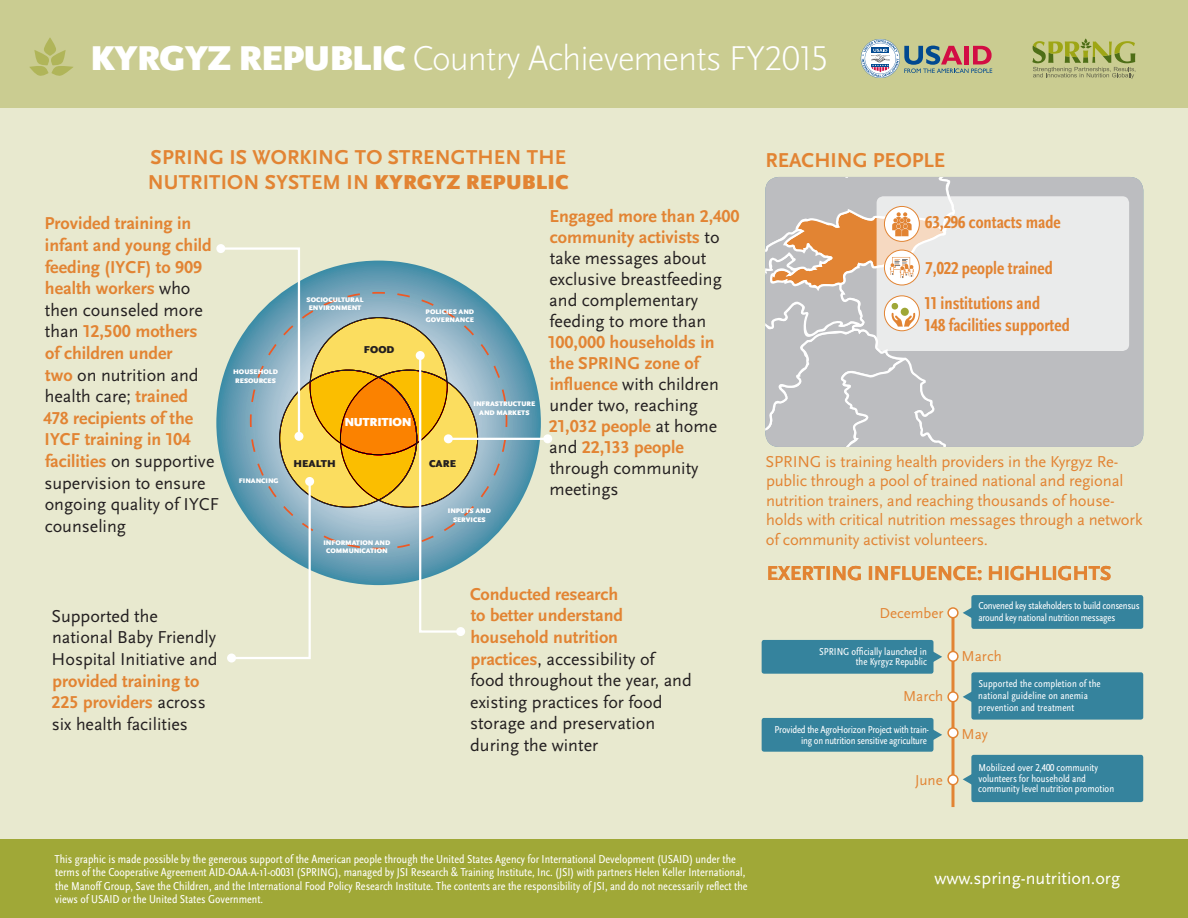
<style>
.page{position:relative;width:1188px;height:918px;background:#e8e9cf}
.page>*{position:absolute;margin:0;border:0;box-sizing:border-box;transform-origin:0 0}
.t1{font:300 36px "Scala Sans Pro";letter-spacing:-.025em;color:#fff}
.t2{font:700 21px/25.2px "Scala Sans Pro";letter-spacing:.01em;color:#e28433}
.t3{font:18px/21px "Scala Sans Pro";color:#231f20}
.t4{font:700 18px/21.6px "Scala Sans Pro";color:#e28433}
.t5{font:700 condensed 18px/21.6px "Scala Sans Pro";color:#e28433}
.t6{font:18px "Scala Sans Pro";color:#fff}
.t7{font:16.5px/19.5px "Scala Sans Pro";letter-spacing:-.01em;color:#e28433}
.t8{font:15px "Scala Sans Pro";color:#e28433}
.t9{font:900 12.15px "Scala Sans Pro";letter-spacing:-.02em;color:#fff}
.t10{font:condensed 12px/13.5px "Scala Sans Pro";color:#fff}
.t11{font:condensed 10.5px/10.5px "Scala Sans Pro";color:#fff}
.t12{font:condensed 10.5px/12px "Scala Sans Pro";letter-spacing:-.02em;color:#fff}
.t13{font:900 10.35px "Scala Sans Pro";letter-spacing:.01em;color:#231f20}
.t14{font:900 6.9px/8.4px "Scala Sans Pro";color:#fff;text-align:center}
.s1{font-weight:900}
.s2{font-weight:400;color:#231f20}
.s3{font-weight:700;color:#e28433}
</style>
<div class="page">
<hr style="left:951px;top:618px;width:3px;height:189px;background:#e28433">
<div style="left:0;top:0;width:1188px;height:108px;background:#cacc91"></div>
<svg style="left:44px;top:37px;width:12px;height:19px"></svg>
<svg style="left:29px;top:50px;width:44px;height:26px"></svg>
<svg style="left:1032px;top:38px;width:104px;height:41px"></svg>
<svg style="left:861px;top:39px;width:131px;height:39px"></svg>
<div style="left:0;top:839px;width:1188px;height:79px;background:#a0a837"></div>
<svg style="left:216px;top:261px;width:325px;height:324px;background:#5b98b0"></svg>
<div style="left:216px;top:244px;width:9px;height:9px;background:#fff;border-radius:50%"></div>
<div style="left:227px;top:654px;width:9px;height:9px;background:#fff;border-radius:50%"></div>
<svg style="left:219px;top:247px;width:289px;height:413px"></svg>
<div style="left:456px;top:627px;width:9px;height:9px;background:#fff;border-radius:50%"></div>
<div style="left:416px;top:351px;width:9px;height:9px;background:#fff;border-radius:50%"></div>
<hr style="left:448px;top:438px;width:100px;height:2px;background:#fff">
<div style="left:543px;top:434px;width:9px;height:9px;background:#fff;border-radius:50%"></div>
<div style="left:444px;top:434px;width:9px;height:9px;background:#fff;border-radius:50%"></div>
<svg style="left:765px;top:177px;width:378px;height:270px;background:#d1cdcb"></svg>
<div style="left:884px;top:296px;width:36px;height:35px;border:1px solid #e28433;border-radius:50%"></div>
<svg style="left:963px;top:692px;width:8px;height:10px"></svg>
<div style="left:971px;top:672px;width:172px;height:48px;background:#35839d;border-radius:2px"></div>
<svg style="left:963px;top:608px;width:8px;height:10px"></svg>
<div style="left:971px;top:595px;width:172px;height:34px;background:#35839d;border-radius:2px"></div>
<svg style="left:963px;top:774px;width:8px;height:10px"></svg>
<div style="left:971px;top:755px;width:172px;height:47px;background:#35839d;border-radius:2px"></div>
<svg style="left:934px;top:652px;width:8px;height:10px"></svg>
<div style="left:762px;top:640px;width:172px;height:34px;background:#35839d;border-radius:2px"></div>
<svg style="left:934px;top:730px;width:8px;height:10px"></svg>
<div style="left:762px;top:718px;width:172px;height:34px;background:#35839d;border-radius:2px"></div>
<div style="left:948px;top:651px;width:10px;height:10px;background:#fff;border-radius:50%"></div>
<div style="left:947px;top:651px;width:12px;height:11px;border:2px solid #e28433;border-radius:50%"></div>
<div style="left:948px;top:608px;width:10px;height:10px;background:#fff;border-radius:50%"></div>
<div style="left:947px;top:607px;width:12px;height:11px;border:2px solid #e28433;border-radius:50%"></div>
<div style="left:948px;top:692px;width:10px;height:10px;background:#fff;border-radius:50%"></div>
<div style="left:947px;top:691px;width:12px;height:11px;border:2px solid #e28433;border-radius:50%"></div>
<div style="left:948px;top:728px;width:10px;height:10px;background:#fff;border-radius:50%"></div>
<div style="left:947px;top:727px;width:12px;height:11px;border:2px solid #e28433;border-radius:50%"></div>
<div style="left:948px;top:775px;width:10px;height:10px;background:#fff;border-radius:50%"></div>
<div style="left:947px;top:774px;width:12px;height:11px;border:2px solid #e28433;border-radius:50%"></div>
<p class="t1" style="left:90px;top:38px;width:740px"><span class="s1">KYRGYZ REPUBLIC</span> Country Achievements FY2015</p>
<p class="t2" style="left:148px;top:145px;width:422px">SPRING IS WORKING TO STRENGTHEN THE<br>NUTRITION SYSTEM IN <span class="s1">KYRGYZ REPUBLIC</span></p>
<p class="t4" style="left:43px;top:213px;width:177px">Provided training in infant and young child feeding (IYCF) to 909 health workers <span class="s2">who then counseled more than</span> 12,500 mothers<br>of children under<br>two <span class="s2">on nutrition and health care;</span> trained<br>478 recipients of the<br>IYCF training in 104 facilities <span class="s2">on supportive supervision to ensure ongoing quality of IYCF counseling</span></p>
<p class="t14" style="left:233px;top:368px;width:46px">HOUSEHOLD<br>RESOURCES</p>
<p class="t14" style="left:239px;top:476px;width:41px">FINANCING</p>
<p class="t3" style="left:51px;top:605px;width:168px;line-height:21.6px">Supported the national Baby Friendly<br>Hospital Initiative and <span class="s3">provided training to<br>225 providers</span> across six health facilities</p>
<p class="t14" style="left:307px;top:296px;width:58px">SOCIOCULTURAL<br>ENVIRONMENT</p>
<p class="t13" style="left:364px;top:343px;width:32px">FOOD</p>
<p class="t14" style="left:426px;top:307px;width:50px;text-align:left">POLICIES AND<br>GOVERNANCE</p>
<p class="t9" style="left:344px;top:415px;width:69px">NUTRITION</p>
<p class="t14" style="left:474px;top:400px;width:63px">INFRASTRUCTURE<br>AND MARKETS</p>
<p class="t13" style="left:293px;top:458px;width:44px">HEALTH</p>
<p class="t13" style="left:429px;top:458px;width:29px">CARE</p>
<p class="t14" style="left:324px;top:539px;width:68px">INFORMATION AND<br>COMMUNICATION</p>
<p class="t14" style="left:448px;top:507px;width:45px">INPUTS AND<br>SERVICES</p>
<p class="t3" style="left:548px;top:206px;width:193px"><span class="s3">Engaged more than 2,400 community activists</span> to take messages about exclusive breastfeeding and complementary feeding to more than<br><span class="s3">100,000 households in the SPRING zone of influence</span> with children under two, reaching<br><span class="s3">21,032 people</span> at home and <span class="s3">22,133 people </span>through community meetings</p>
<p class="t3" style="left:470px;top:583px;width:223px;line-height:21.6px"><span class="s3">Conducted research<br>to better understand household nutrition practices</span>, accessibility of food throughout the year, and existing practices for food storage and preservation during the winter</p>
<p class="t2" style="left:766px;top:147px;width:181px">REACHING PEOPLE</p>
<p class="t5" style="left:925px;top:212px;width:137px">63,296 contacts made</p>
<p class="t5" style="left:926px;top:258px;width:129px">7,022 people trained</p>
<p class="t5" style="left:925px;top:293px;width:147px">11 institutions and<br>148 facilities supported</p>
<p class="t7" style="left:766px;top:451px;width:378px">SPRING is training health providers in the Kyrgyz Re&shy;public through a pool of trained national and regional nutrition trainers, and reaching thousands of house&shy;holds with critical nutrition messages through a network of community activist volunteers.</p>
<p class="t2" style="left:767px;top:561px;width:346px">EXERTING INFLUENCE: HIGHLIGHTS</p>
<p class="t8" style="left:879px;top:605px;width:66px">December</p>
<p class="t11" style="left:819px;top:646px;width:109px;text-align:right">SPRING officially launched in the Kyrgyz Republic</p>
<p class="t8" style="left:903px;top:688px;width:42px">March</p>
<p class="t12" style="left:775px;top:724px;width:156px;line-height:10.5px;text-align:right">Provided the AgroHorizon Project with train&shy;ing on nutrition sensitive agriculture</p>
<p class="t8" style="left:915px;top:772px;width:29px">June</p>
<p class="t12" style="left:978px;top:600px;width:163px">Convened key stakeholders to build consensus around key national nutrition messages</p>
<p class="t8" style="left:962px;top:647px;width:42px">March</p>
<p class="t11" style="left:978px;top:678px;width:124px;line-height:12px">Supported the completion of the national guideline on anemia prevention and treatment</p>
<p class="t8" style="left:962px;top:725px;width:28px">May</p>
<p class="t11" style="left:978px;top:763px;width:137px">Mobilized over 2,400 community volunteers for household and community level nutrition promotion</p>
<p class="t10" style="left:54px;top:852px;width:695px">This graphic is made possible by the generous support of the American people through the United States Agency for International Development (USAID) under the terms of the Cooperative Agreement AID-OAA-A-11-00031 (SPRING), managed by JSI Research &amp; Training Institute, Inc. (JSI) with partners Helen Keller International, the Manoff Group, Save the Children, and the International Food Policy Research Institute. The contents are the responsibility of JSI, and do not necessarily reflect the views of USAID or the United States Government.</p>
<p class="t6" style="left:934px;top:867px;width:187px">www.spring-nutrition.org</p>
</div>
